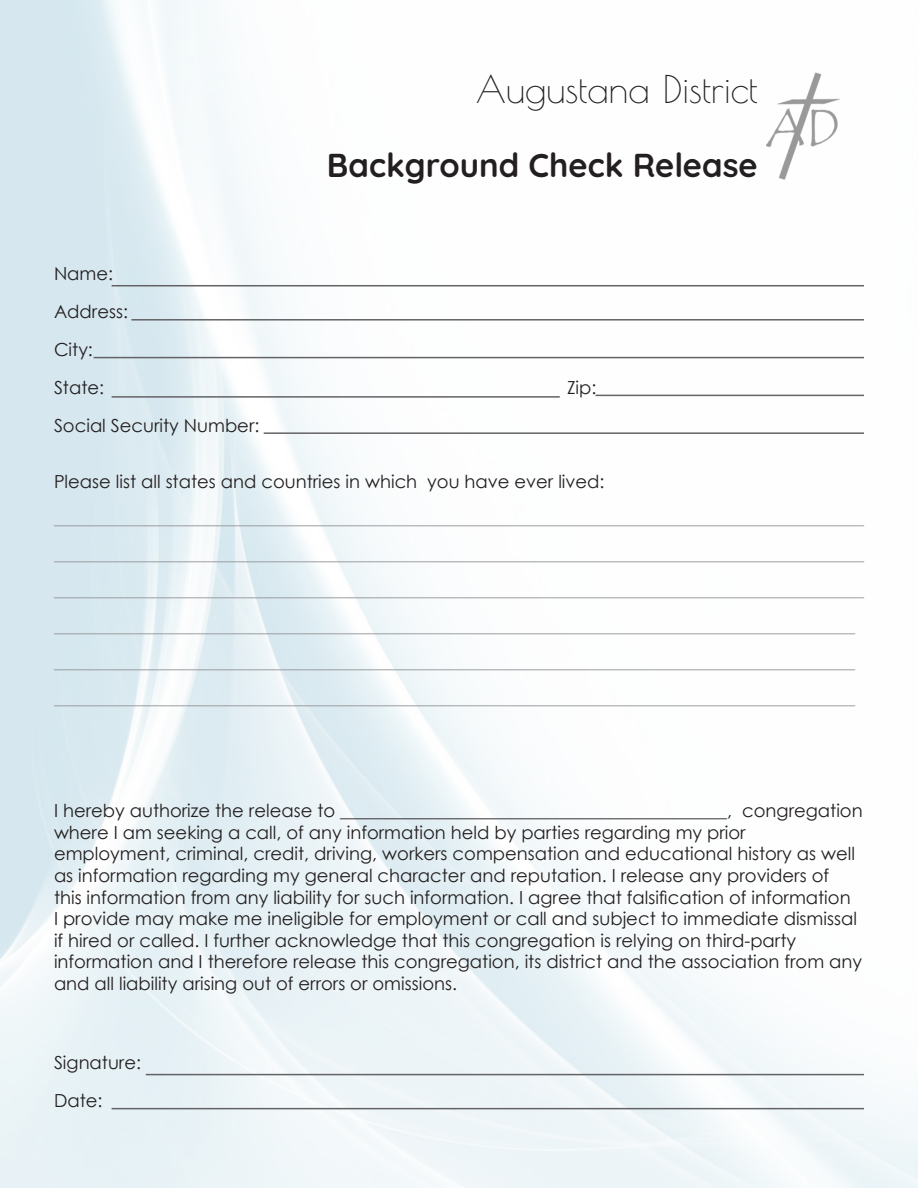
<style>
.page{position:relative;width:918px;height:1188px;background:#fff}
.page>*{position:absolute;margin:0;border:0;box-sizing:border-box;transform-origin:0 0}
.t1{font:37.5px "Poiret One";color:#231f20}
.Sub-title{font:700 33px "Quicksand";color:#231f20}
.t2{font:18px/21.6px "Century Gothic";color:#231f20}
.t3{font:18px/36px "Century Gothic";color:#939598}
</style>
<div class="page">
<img style="left:765px;top:72px;width:75px;height:108px">
<hr style="left:112px;top:285px;width:752px;height:1px;background:#636366">
<hr style="left:146px;top:1074px;width:718px;height:1px;background:#636366">
<hr style="left:596px;top:395px;width:268px;height:1px;background:#636366">
<hr style="left:112px;top:396px;width:448px;height:2px;background:#636366">
<hr style="left:264px;top:432px;width:600px;height:2px;background:#636366">
<hr style="left:94px;top:357px;width:770px;height:1px;background:#636366">
<hr style="left:131px;top:319px;width:733px;height:2px;background:#636366">
<hr style="left:112px;top:1108px;width:752px;height:1px;background:#636366">
<p class="t1" style="left:476px;top:67px;width:283px">Augustana District</p>
<p class="t2" style="left:54px;top:263px;width:61px">Name:</p>
<p class="t2" style="left:54px;top:301px;width:76px">Address:</p>
<p class="Sub-title" style="left:327px;top:138px;width:432px">Background Check Release</p>
<p class="t2" style="left:54px;top:338px;width:40px">City:</p>
<p class="t2" style="left:54px;top:376px;width:52px">State:</p>
<p class="t2" style="left:567px;top:376px;width:31px">Zip:</p>
<p class="t2" style="left:54px;top:414px;width:207px">Social Security Number:</p>
<p class="t2" style="left:54px;top:471px;width:552px">Please list all states and countries in which you have ever lived:</p>
<p class="t3" style="left:54px;top:499px;width:811px">__________________________________________________________________________________________ __________________________________________________________________________________________ __________________________________________________________________________________________ _________________________________________________________________________________________ _________________________________________________________________________________________ _________________________________________________________________________________________</p>
<p class="t2" style="left:54px;top:800px;width:810px">I hereby authorize the release to ___________________________________________, congregation where I am seeking a call, of any information held by parties regarding my prior employment, criminal, credit, driving, workers compensation and educational history as well as information regarding my general character and reputation. I release any providers of<br>this information from any liability for such information. I agree that falsification of information<br>I provide may make me ineligible for employment or call and subject to immediate dismissal if hired or called. I further acknowledge that this congregation is relying on third-party information and I therefore release this congregation, its district and the association from any and all liability arising out of errors or omissions.</p>
<p class="t2" style="left:54px;top:1052px;width:89px">Signature:</p>
<p class="t2" style="left:54px;top:1089px;width:50px">Date:</p>
</div>
